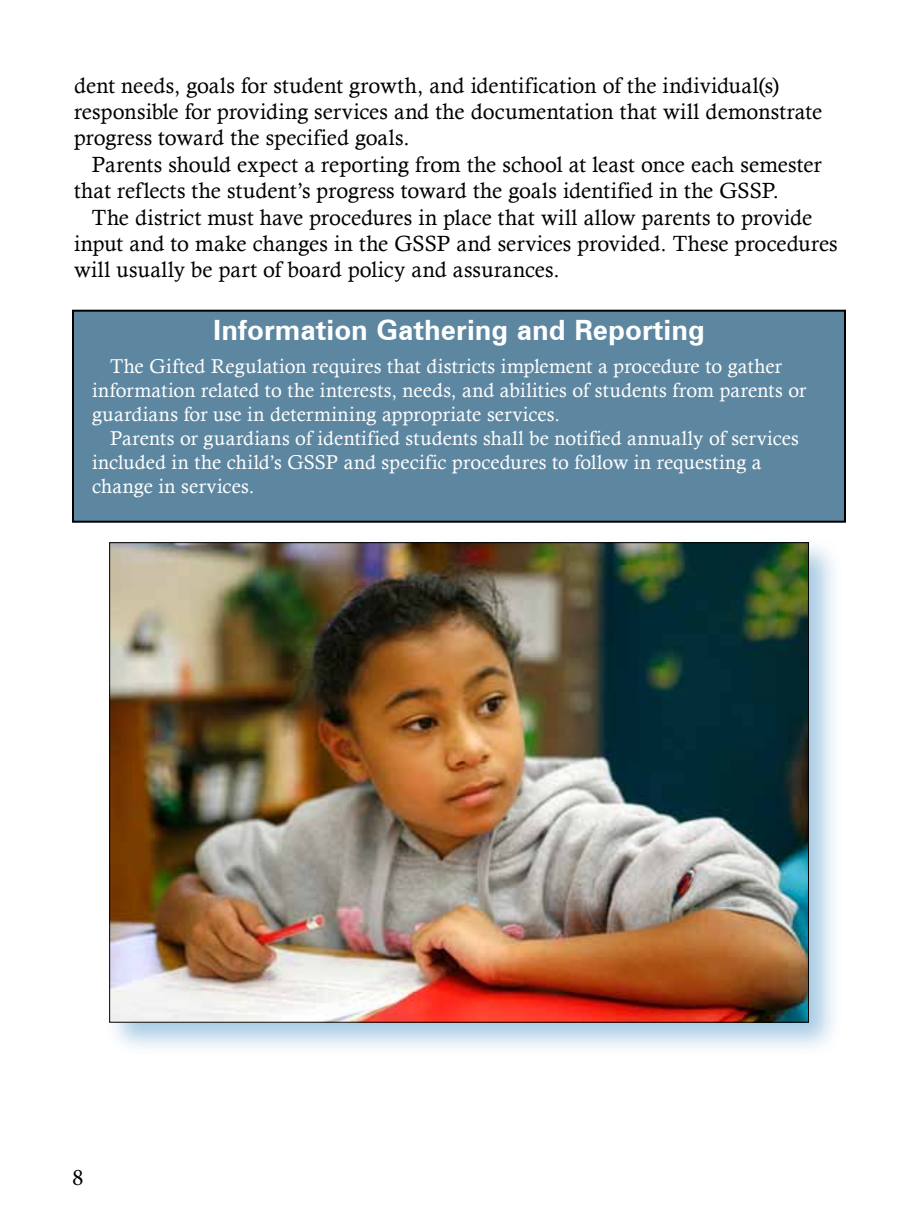
<style>
.page{position:relative;width:918px;height:1224px;background:#fff}
.page>*{position:absolute;margin:0;border:0;box-sizing:border-box;transform-origin:0 0}
.t1{font:700 28px "Zurich BT";color:#fff}
.t2{font:24px "Minion Pro";color:#000}
.t3{font:22px/26.4px "Calisto";letter-spacing:.005em;color:#000}
.t4{font:20px/24px "Calisto";letter-spacing:.01em;color:#fff}
</style>
<div class="page">
<div style="left:73px;top:311px;width:772px;height:211px;background:#5d87a1"></div>
<div style="left:72px;top:310px;width:774px;height:213px;border:2px solid #000"></div>
<div style="left:104px;top:536px;width:738px;height:521px;background:#0067b1;opacity:.35"></div>
<img style="left:111px;top:544px;width:696px;height:477px">
<p class="t3" style="left:74px;top:72px;width:750px">dent needs, goals for student growth, and identification of the individual(s) responsible for providing services and the documentation that will demonstrate progress toward the specified goals.</p>
<p class="t3" style="left:74px;top:151px;width:749px;text-indent:18px">Parents should expect a reporting from the school at least once each semester that reflects the student’s progress toward the goals identified in the GSSP.</p>
<p class="t3" style="left:74px;top:204px;width:765px;text-indent:18px">The district must have procedures in place that will allow parents to provide input and to make changes in the GSSP and services provided. These procedures will usually be part of board policy and assurances.</p>
<p class="t1" style="left:213px;top:313px;width:493px">Information Gathering and Reporting</p>
<p class="t4" style="left:92px;top:354px;width:716px;text-indent:18px">The Gifted Regulation requires that districts implement a procedure to gather information related to the interests, needs, and abilities of students from parents or guardians for use in determining appropriate services.</p>
<p class="t4" style="left:92px;top:426px;width:708px;text-indent:18px">Parents or guardians of identified students shall be notified annually of services included in the child’s GSSP and specific procedures to follow in requesting a change in services.</p>
<p class="t2" style="left:72px;top:1161px;width:13px">8</p>
</div>
